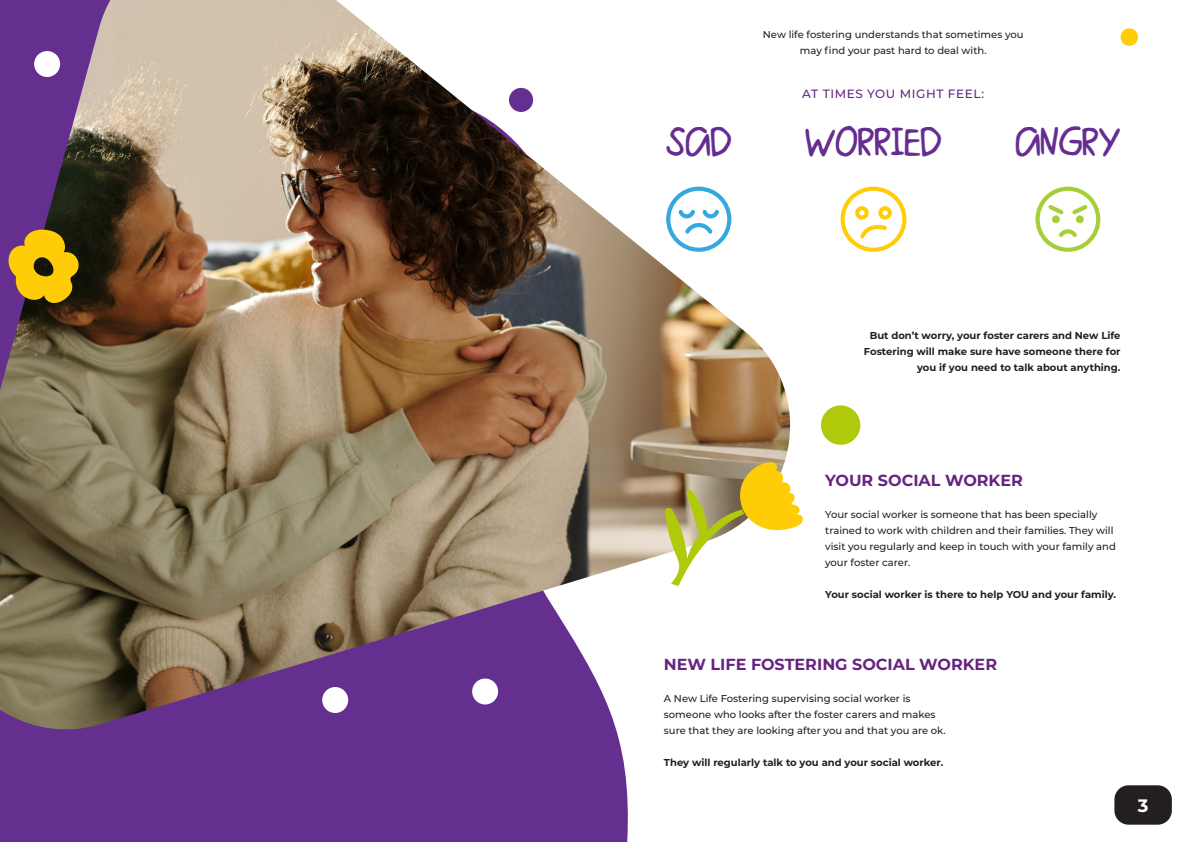
<style>
.page{position:relative;width:1191px;height:842px;background:#fff}
.page>*{position:absolute;margin:0;border:0;box-sizing:border-box;transform-origin:0 0}
.t1{font:48px "Sugar Lemonade";color:#652d91}
.t2{font:700 18px "Montserrat";color:#fff}
.t3{font:700 16px "Montserrat";color:#662482}
.Body_Text{font:500 12px "Montserrat";letter-spacing:.05em;color:#662482}
.Body_Text-2{font:500 10px/16px "Montserrat";color:#231f20}
.Body_Text-3{font:700 10px/16px "Montserrat";color:#231f20;text-align:right}
</style>
<div class="page">
<div style="left:0;top:729px;width:628px;height:113px;background:#652f90"></div>
<img style="left:0;top:0;width:791px;height:729px">
<div style="left:509px;top:88px;width:24px;height:24px;background:#652f90;border-radius:50%"></div>
<div style="left:821px;top:405px;width:39px;height:40px;background:#b0c90a;border-radius:50%"></div>
<div style="left:1120px;top:28px;width:18px;height:18px;background:#fecd08;border-radius:50%"></div>
<div style="left:472px;top:678px;width:26px;height:26px;background:#fff;border-radius:50%"></div>
<div style="left:322px;top:687px;width:26px;height:26px;background:#fff;border-radius:50%"></div>
<div style="left:34px;top:51px;width:26px;height:26px;background:#fff;border-radius:50%"></div>
<svg style="left:8px;top:229px;width:71px;height:74px;background:#b68f1b"></svg>
<svg style="left:666px;top:187px;width:65px;height:65px"></svg>
<svg style="left:840px;top:187px;width:66px;height:65px"></svg>
<svg style="left:1035px;top:187px;width:65px;height:65px"></svg>
<svg style="left:665px;top:462px;width:138px;height:124px"></svg>
<div style="left:1114px;top:785px;width:57px;height:40px;background:#231f20;border-radius:14px"></div>
<p class="Body_Text-2" style="left:763px;top:26px;width:262px;text-align:center">New life fostering understands that sometimes you may find your past hard to deal with.</p>
<p class="Body_Text" style="left:802px;top:85px;width:183px">AT TIMES YOU MIGHT FEEL:</p>
<p class="t1" style="left:666px;top:126px;width:67px">SAD</p>
<p class="t1" style="left:805px;top:126px;width:138px">WORRIED</p>
<p class="t1" style="left:1015px;top:126px;width:106px">ANGRY</p>
<p class="Body_Text-3" style="left:864px;top:327px;width:258px">But don’t worry, your foster carers and New Life<br>Fostering will make sure have someone there for you if you need to talk about anything.</p>
<p class="t3" style="left:825px;top:469px;width:199px">YOUR SOCIAL WORKER</p>
<p class="Body_Text-2" style="left:825px;top:506px;width:292px">Your social worker is someone that has been specially trained to work with children and their families. They will visit you regularly and keep in touch with your family and your foster carer.</p>
<p class="Body_Text-3" style="left:825px;top:586px;width:292px">Your social worker is there to help YOU and your family.</p>
<p class="t3" style="left:664px;top:653px;width:335px">NEW LIFE FOSTERING SOCIAL WORKER</p>
<p class="Body_Text-2" style="left:664px;top:690px;width:283px">A New Life Fostering supervising social worker is someone who looks after the foster carers and makes sure that they are looking after you and that you are ok.</p>
<p class="Body_Text-3" style="left:664px;top:754px;width:281px">They will regularly talk to you and your social worker.</p>
<h2 class="t2" style="left:1137px;top:792px;width:12px">3</h2>
</div>
